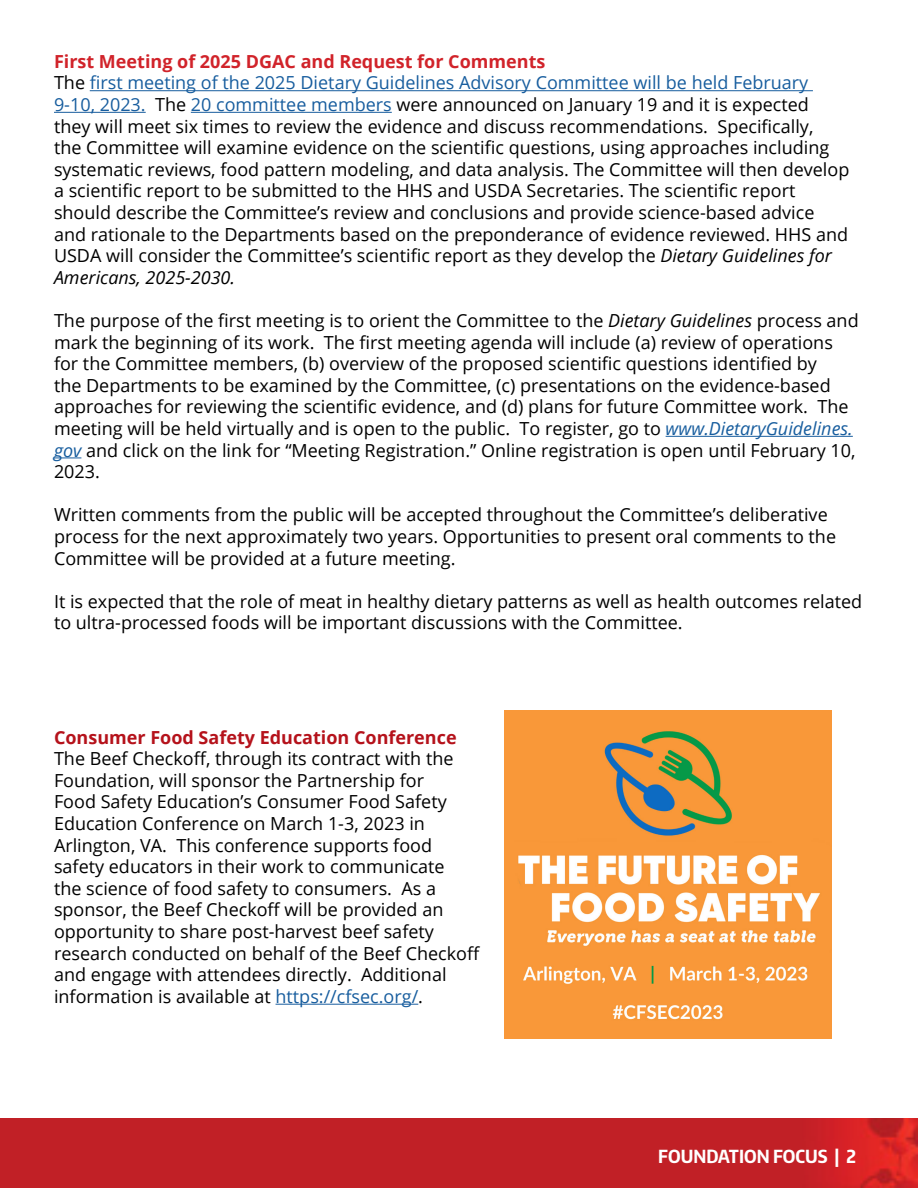
<style>
.page{position:relative;width:918px;height:1188px;background:#fff}
.page>*{position:absolute;margin:0;border:0;box-sizing:border-box;transform-origin:0 0}
.t1{font:18px/21.6px "Open Sans";color:#000}
.t2{font:700 18px "Open Sans";color:#d1232a}
.t3{font:700 18px "Open Sans";color:#b5121b}
.t4{font:700 18px "Encode Sans Condensed";color:#fff}
.s1{color:#175d9e}
.s2{font-style:italic}
.s3{font-style:italic;color:#175d9e}
</style>
<div class="page">
<img style="left:0;top:1119px;width:918px;height:69px">
<hr style="left:90px;top:90px;width:723px;height:1px;background:#175d9e">
<hr style="left:54px;top:112px;width:92px;height:1px;background:#175d9e">
<hr style="left:191px;top:112px;width:201px;height:1px;background:#175d9e">
<hr style="left:666px;top:436px;width:187px;height:1px;background:#175d9e">
<svg style="left:54px;top:457px;width:27px;height:1px"></svg>
<img style="left:504px;top:711px;width:328px;height:328px">
<hr style="left:276px;top:1004px;width:142px;height:1px;background:#175d9e">
<p class="t2" style="left:54px;top:49px;width:493px">First Meeting of 2025 DGAC and Request for Comments</p>
<p class="t1" style="left:54px;top:72px;width:797px">The <span class="s1">first meeting of the 2025 Dietary Guidelines Advisory Committee will be held February 9-10, 2023.</span> The <span class="s1">20 committee members</span> were announced on January 19 and it is expected they will meet six times to review the evidence and discuss recommendations. Specifically,<br>the Committee will examine evidence on the scientific questions, using approaches including systematic reviews, food pattern modeling, and data analysis. The Committee will then develop a scientific report to be submitted to the HHS and USDA Secretaries. The scientific report should describe the Committee’s review and conclusions and provide science-based advice and rationale to the Departments based on the preponderance of evidence reviewed. HHS and USDA will consider the Committee’s scientific report as they develop the <span class="s2">Dietary Guidelines for Americans, 2025-2030.</span></p>
<p class="t1" style="left:54px;top:309px;width:806px">The purpose of the first meeting is to orient the Committee to the <span class="s2">Dietary Guidelines</span> process and mark the beginning of its work. The first meeting agenda will include (a) review of operations for the Committee members, (b) overview of the proposed scientific questions identified by<br>the Departments to be examined by the Committee, (c) presentations on the evidence-based approaches for reviewing the scientific evidence, and (d) plans for future Committee work. The meeting will be held virtually and is open to the public. To register, go to <span class="s3">www.DietaryGuidelines. gov</span> and click on the link for “Meeting Registration.” Online registration is open until February 10, 2023.</p>
<p class="t1" style="left:54px;top:504px;width:784px">Written comments from the public will be accepted throughout the Committee’s deliberative process for the next approximately two years. Opportunities to present oral comments to the<br>Committee will be provided at a future meeting.</p>
<p class="t1" style="left:54px;top:590px;width:810px">It is expected that the role of meat in healthy dietary patterns as well as health outcomes related to ultra-processed foods will be important discussions with the Committee.</p>
<p class="t3" style="left:54px;top:724px;width:404px">Consumer Food Safety Education Conference</p>
<p class="t1" style="left:54px;top:747px;width:428px">The Beef Checkoff, through its contract with the Foundation, will sponsor the Partnership for<br>Food Safety Education’s Consumer Food Safety Education Conference on March 1-3, 2023 in Arlington, VA. This conference supports food safety educators in their work to communicate<br>the science of food safety to consumers. As a sponsor, the Beef Checkoff will be provided an opportunity to share post-harvest beef safety research conducted on behalf of the Beef Checkoff and engage with attendees directly. Additional information is available at <span class="s1">https://cfsec.org/</span>.</p>
<p class="t4" style="left:658px;top:1144px;width:199px">FOUNDATION FOCUS | 2</p>
</div>
